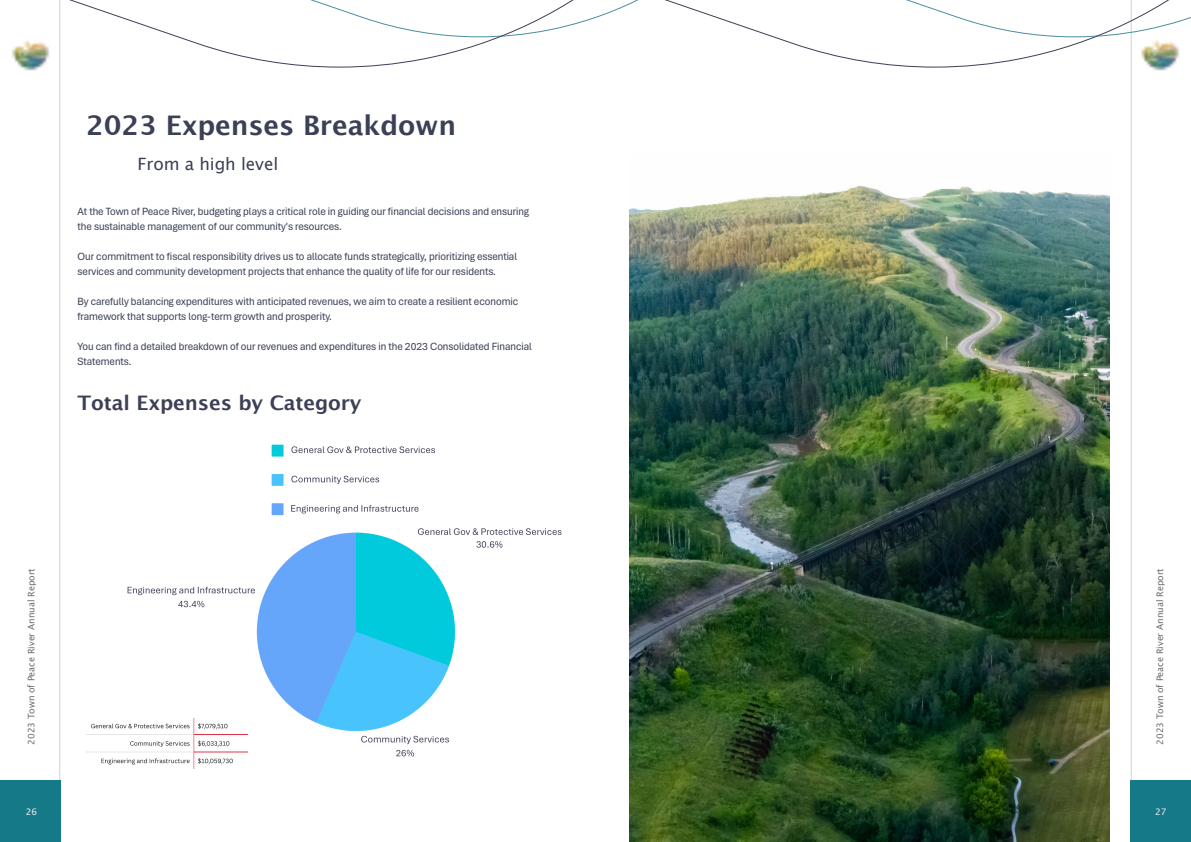
<style>
.page{position:relative;width:1191px;height:842px;background:#fff}
.page>*{position:absolute;margin:0;border:0;box-sizing:border-box;transform-origin:0 0}
.t1{font:700 27px "Lucida Grande";letter-spacing:-.005em;color:#3b4057}
.t2{font:700 20px "Lucida Grande";letter-spacing:-.005em;color:#3b4057}
.t3{font:17px "Lucida Grande";letter-spacing:-.005em;color:#3b4057}
.t4{font:11px/15px "Aptos Display";color:#3b4057}
.t5{font:9px "Lucida Grande";letter-spacing:-.005em;color:#6c6d70}
.t6{font:9px "Lucida Grande";color:#ecedf2}
</style>
<div class="page">
<div style="left:1131px;top:780px;width:60px;height:62px;background:#167988"></div>
<hr style="left:1131px;top:0;width:1px;height:780px;background:#d1d2d4">
<div style="left:0;top:780px;width:60px;height:62px;background:#167988"></div>
<hr style="left:60px;top:0;width:1px;height:780px;background:#d1d2d4">
<img style="left:23px;top:68px;width:16px;height:3px">
<img style="left:1152px;top:68px;width:16px;height:3px">
<svg style="left:12px;top:37px;width:489px;height:31px"></svg>
<svg style="left:59px;top:0;width:527px;height:37px"></svg>
<svg style="left:586px;top:0;width:605px;height:68px"></svg>
<img style="left:629px;top:185px;width:480px;height:657px">
<img style="left:127px;top:444px;width:435px;height:313px">
<img style="left:87px;top:719px;width:161px;height:50px">
<h1 class="t1" style="left:86px;top:114px;width:371px">2023 Expenses Breakdown</h1>
<h3 class="t3" style="left:137px;top:157px;width:142px">From a high level</h3>
<p class="t4" style="left:78px;top:204px;width:453px">At the Town of Peace River, budgeting plays a critical role in guiding our financial decisions and ensuring the sustainable management of our community's resources.</p>
<p class="t4" style="left:78px;top:249px;width:441px">Our commitment to fiscal responsibility drives us to allocate funds strategically, prioritizing essential services and community development projects that enhance the quality of life for our residents.</p>
<p class="t4" style="left:78px;top:294px;width:442px">By carefully balancing expenditures with anticipated revenues, we aim to create a resilient economic framework that supports long-term growth and prosperity.</p>
<p class="t4" style="left:78px;top:339px;width:456px">You can find a detailed breakdown of our revenues and expenditures in the 2023 Consolidated Financial<br>Statements.</p>
<h2 class="t2" style="left:78px;top:394px;width:285px">Total Expenses by Category</h2>
<p class="t5" style="left:28px;top:745px;width:178px;rotate:-90deg">2023 Town of Peace River Annual Report</p>
<p class="t6" style="left:26px;top:808px;width:13px">26</p>
<p class="t5" style="left:1156px;top:745px;width:178px;rotate:-90deg">2023 Town of Peace River Annual Report</p>
<p class="t6" style="left:1155px;top:808px;width:13px">27</p>
</div>
